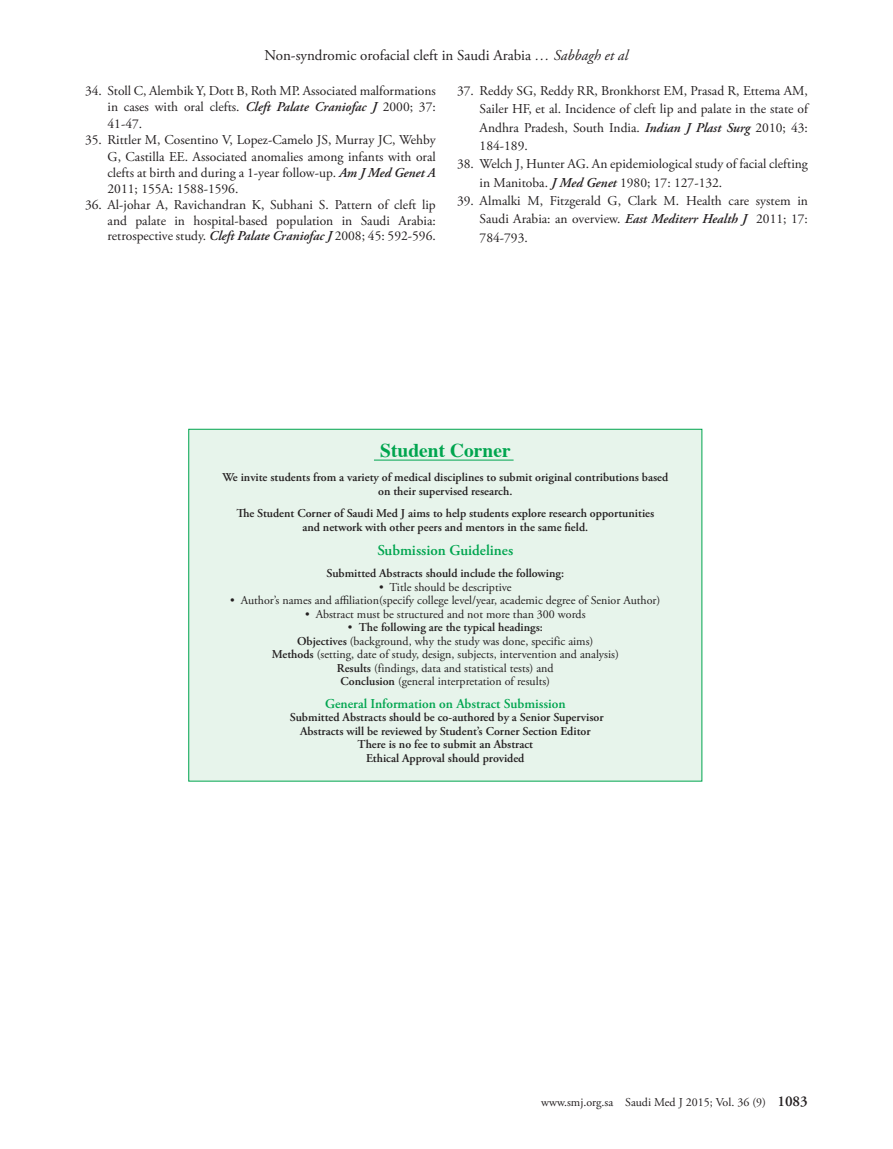
<style>
.page{position:relative;width:893px;height:1149px;background:#fff}
.page>*{position:absolute;margin:0;border:0;box-sizing:border-box;transform-origin:0 0}
.t1{font:700 19.5px "Times";color:#00a54f}
.t2{font:15px "Adobe Garamond Pro";color:#231f20}
.t3{font:600 15px "Adobe Garamond Pro";color:#00a54f}
.t4{font:13.5px/18.3px "Adobe Garamond Pro";color:#231f20;text-align:justify}
.t5{font:600 13.5px "Adobe Garamond Pro";color:#00a54f}
.t6{font:600 12px/13.5px "Adobe Garamond Pro";color:#231f20;text-align:center}
.t7{font:12px/13.5px "Adobe Garamond Pro";color:#231f20;text-align:center}
.s1{font-style:italic}
.s2{font-weight:600;font-style:italic}
.s3{font-weight:600}
.s4{font-weight:600;font-size:15px}
</style>
<div class="page">
<div style="left:189px;top:429px;width:513px;height:351px;background:#e7f4eb"></div>
<hr style="left:374px;top:459px;width:140px;height:1px;background:#00a54f">
<p class="t2" style="left:264px;top:46px;width:365px">Non-syndromic orofacial cleft in Saudi Arabia <span class="s1">… Sabbagh et al</span></p>
<p class="t4" style="left:108px;top:83px;width:330px;line-height:16.4px;text-indent:-23px">34. Stoll C, Alembik Y, Dott B, Roth MP. Associated malformations in cases with oral clefts. <span class="s2">Cleft Palate Craniofac J</span> 2000; 37:<br>41-47.</p>
<p class="t4" style="left:108px;top:132px;width:330px;line-height:16.4px;text-indent:-23px">35. Rittler M, Cosentino V, Lopez-Camelo JS, Murray JC, Wehby G, Castilla EE. Associated anomalies among infants with oral clefts at birth and during a 1-year follow-up. <span class="s2">Am J Med Genet A </span>2011; 155A: 1588-1596.</p>
<p class="t4" style="left:108px;top:197px;width:330px;line-height:15.6px;text-indent:-23px">36. Al-johar A, Ravichandran K, Subhani S. Pattern of cleft lip and palate in hospital-based population in Saudi Arabia: retrospective study. <span class="s2">Cleft Palate Craniofac J</span> 2008; 45: 592-596.</p>
<p class="t4" style="left:480px;top:82px;width:330px;text-indent:-23px">37. Reddy SG, Reddy RR, Bronkhorst EM, Prasad R, Ettema AM, Sailer HF, et al. Incidence of cleft lip and palate in the state of Andhra Pradesh, South India. <span class="s2">Indian J Plast Surg</span> 2010; 43:<br>184-189.</p>
<p class="t4" style="left:480px;top:155px;width:330px;text-indent:-23px">38. Welch J, Hunter AG. An epidemiological study of facial clefting in Manitoba. <span class="s2">J Med Genet</span> 1980; 17: 127-132.</p>
<p class="t4" style="left:480px;top:192px;width:330px;text-indent:-23px">39. Almalki M, Fitzgerald G, Clark M. Health care system in Saudi Arabia: an overview. <span class="s2">East Mediterr Health J</span> 2011; 17:<br>784-793.</p>
<h1 class="t1" style="left:380px;top:437px;width:132px">Student Corner</h1>
<p class="t6" style="left:222px;top:470px;width:447px">We invite students from a variety of medical disciplines to submit original contributions based on their supervised research.</p>
<p class="t6" style="left:236px;top:506px;width:419px">The Student Corner of Saudi Med J aims to help students explore research opportunities and network with other peers and mentors in the same field.</p>
<p class="t3" style="left:377px;top:541px;width:137px">Submission Guidelines</p>
<p class="t6" style="left:327px;top:566px;width:239px">Submitted Abstracts should include the following:</p>
<p class="t7" style="left:379px;top:580px;width:134px">• Title should be descriptive</p>
<p class="t7" style="left:230px;top:594px;width:432px">• Author’s names and affiliation(specify college level/year, academic degree of Senior Author)</p>
<p class="t7" style="left:305px;top:607px;width:282px">• Abstract must be structured and not more than 300 words</p>
<p class="t7" style="left:272px;top:621px;width:349px">• <span class="s3">The following are the typical headings:<br>Objectives</span> (background, why the study was done, specific aims)<br><span class="s3">Methods</span> (setting, date of study, design, subjects, intervention and analysis)<br><span class="s3">Results</span> (findings, data and statistical tests) and<br><span class="s3">Conclusion</span> (general interpretation of results)</p>
<p class="t5" style="left:325px;top:695px;width:242px">General Information on Abstract Submission</p>
<p class="t6" style="left:290px;top:710px;width:315px">Submitted Abstracts should be co-authored by a Senior Supervisor Abstracts will be reviewed by Student’s Corner Section Editor There is no fee to submit an Abstract<br>Ethical Approval should provided</p>
<p class="t7" style="left:541px;top:1095px;width:268px">www.smj.org.sa Saudi Med J 2015; Vol. 36 (9) <span class="s4">1083</span></p>
</div>
